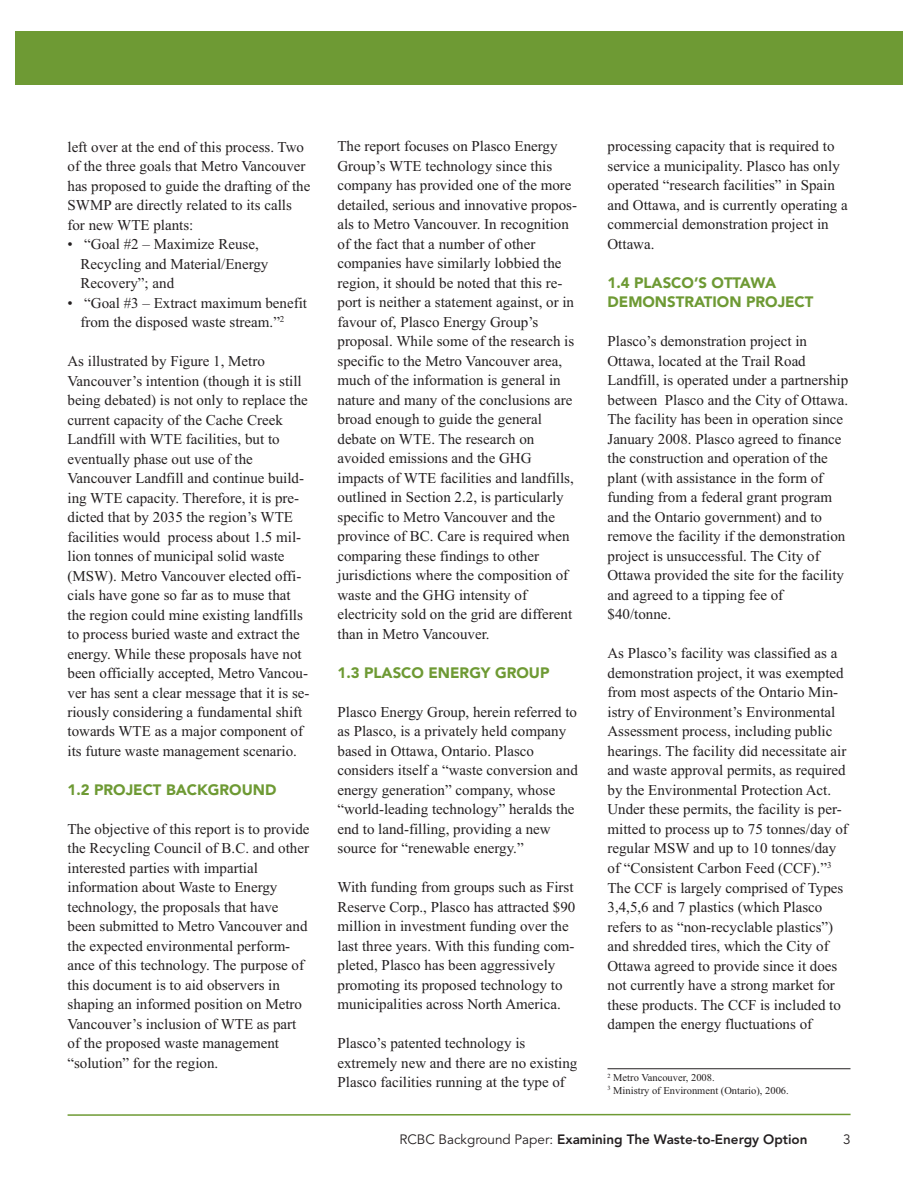
<style>
.page{position:relative;width:918px;height:1188px;background:#fff}
.page>*{position:absolute;margin:0;border:0;box-sizing:border-box;transform-origin:0 0}
.t1{font:15px/19.5px "Times New Roman";color:#231f20}
.t2{font:900 15px/19.5px "Avenir";color:#6e9a34}
.t3{font:800 13.5px "Avenir";color:#231f20}
.t4{font:13.5px "Avenir";color:#231f20}
.t5{font:10.5px/12.6px "Times New Roman";color:#231f20}
.s1{font-weight:400}
</style>
<div class="page">
<div style="left:0;top:32px;width:910px;height:54px;background:#6e9a34"></div>
<svg style="left:67px;top:1113px;width:784px;height:3px"></svg>
<hr style="left:608px;top:1068px;width:242px;height:1px;background:#231f20">
<p class="t1" style="left:68px;top:137px;width:244px">left over at the end of this process. Two of the three goals that Metro Vancouver has proposed to guide the drafting of the SWMP are directly related to its calls for new WTE plants:</p>
<p class="t1" style="left:80px;top:234px;width:190px;text-indent:-13px">• “Goal #2 – Maximize Reuse,<br>Recycling and Material/Energy<br>Recovery”; and</p>
<p class="t1" style="left:80px;top:293px;width:228px;text-indent:-13px">• “Goal #3 – Extract maximum benefit from the disposed waste stream.”<sup>2</sup></p>
<p class="t1" style="left:68px;top:351px;width:244px">As illustrated by Figure 1, Metro Vancouver’s intention (though it is still being debated) is not only to replace the current capacity of the Cache Creek Landfill with WTE facilities, but to eventually phase out use of the Vancouver Landfill and continue build&shy;ing WTE capacity. Therefore, it is pre&shy;dicted that by 2035 the region’s WTE facilities would process about 1.5 mil&shy;lion tonnes of municipal solid waste (MSW). Metro Vancouver elected offi&shy;cials have gone so far as to muse that the region could mine existing landfills to process buried waste and extract the energy. While these proposals have not been officially accepted, Metro Vancou&shy;ver has sent a clear message that it is se&shy;riously considering a fundamental shift towards WTE as a major component of its future waste management scenario.</p>
<p class="t2" style="left:68px;top:781px;width:210px">1.2 PROJECT BACKGROUND</p>
<p class="t1" style="left:68px;top:819px;width:244px">The objective of this report is to provide the Recycling Council of B.C. and other interested parties with impartial information about Waste to Energy technology, the proposals that have been submitted to Metro Vancouver and the expected environmental perform&shy;ance of this technology. The purpose of this document is to aid observers in shaping an informed position on Metro Vancouver’s inclusion of WTE as part of the proposed waste management “solution” for the region.</p>
<p class="t1" style="left:338px;top:137px;width:241px">The report focuses on Plasco Energy Group’s WTE technology since this company has provided one of the more detailed, serious and innovative propos&shy;als to Metro Vancouver. In recognition of the fact that a number of other companies have similarly lobbied the region, it should be noted that this re&shy;port is neither a statement against, or in favour of, Plasco Energy Group’s proposal. While some of the research is specific to the Metro Vancouver area, much of the information is general in nature and many of the conclusions are broad enough to guide the general debate on WTE. The research on avoided emissions and the GHG impacts of WTE facilities and landfills, outlined in Section 2.2, is particularly specific to Metro Vancouver and the province of BC. Care is required when comparing these findings to other jurisdictions where the composition of waste and the GHG intensity of electricity sold on the grid are different than in Metro Vancouver.</p>
<p class="t2" style="left:338px;top:664px;width:214px">1.3 PLASCO ENERGY GROUP</p>
<p class="t1" style="left:338px;top:702px;width:242px">Plasco Energy Group, herein referred to as Plasco, is a privately held company based in Ottawa, Ontario. Plasco considers itself a “waste conversion and energy generation” company, whose “world-leading technology” heralds the end to land-filling, providing a new source for “renewable energy.”</p>
<p class="t1" style="left:338px;top:878px;width:239px">With funding from groups such as First Reserve Corp., Plasco has attracted $90 million in investment funding over the last three years. With this funding com&shy;pleted, Plasco has been aggressively promoting its proposed technology to municipalities across North America.</p>
<p class="t1" style="left:338px;top:1034px;width:241px">Plasco’s patented technology is extremely new and there are no existing<br>Plasco facilities running at the type of</p>
<p class="t1" style="left:608px;top:137px;width:242px">processing capacity that is required to service a municipality. Plasco has only operated “research facilities” in Spain and Ottawa, and is currently operating a commercial demonstration project in Ottawa.</p>
<p class="t2" style="left:608px;top:274px;width:207px">1.4 PLASCO’S OTTAWA<br>DEMONSTRATION PROJECT</p>
<p class="t1" style="left:608px;top:332px;width:242px">Plasco’s demonstration project in Ottawa, located at the Trail Road Landfill, is operated under a partnership between Plasco and the City of Ottawa.<br>The facility has been in operation since January 2008. Plasco agreed to finance the construction and operation of the plant (with assistance in the form of funding from a federal grant program and the Ontario government) and to remove the facility if the demonstration project is unsuccessful. The City of Ottawa provided the site for the facility and agreed to a tipping fee of $40/tonne.</p>
<p class="t1" style="left:608px;top:644px;width:242px">As Plasco’s facility was classified as a demonstration project, it was exempted from most aspects of the Ontario Min&shy;istry of Environment’s Environmental Assessment process, including public hearings. The facility did necessitate air and waste approval permits, as required by the Environmental Protection Act.<br>Under these permits, the facility is per&shy;mitted to process up to 75 tonnes/day of regular MSW and up to 10 tonnes/day of “Consistent Carbon Feed (CCF).”<sup>3<br></sup>The CCF is largely comprised of Types 3,4,5,6 and 7 plastics (which Plasco refers to as “non-recyclable plastics”) and shredded tires, which the City of Ottawa agreed to provide since it does not currently have a strong market for these products. The CCF is included to dampen the energy fluctuations of</p>
<p class="t5" style="left:608px;top:1071px;width:183px"><sup>2</sup> Metro Vancouver, 2008.<br><sup>3</sup> Ministry of Environment (Ontario), 2006.</p>
<p class="t3" style="left:399px;top:1134px;width:410px"><span class="s1">RCBC Background Paper:</span> Examining The Waste-to-Energy Option</p>
<p class="t4" style="left:843px;top:1134px;width:9px">3</p>
</div>
